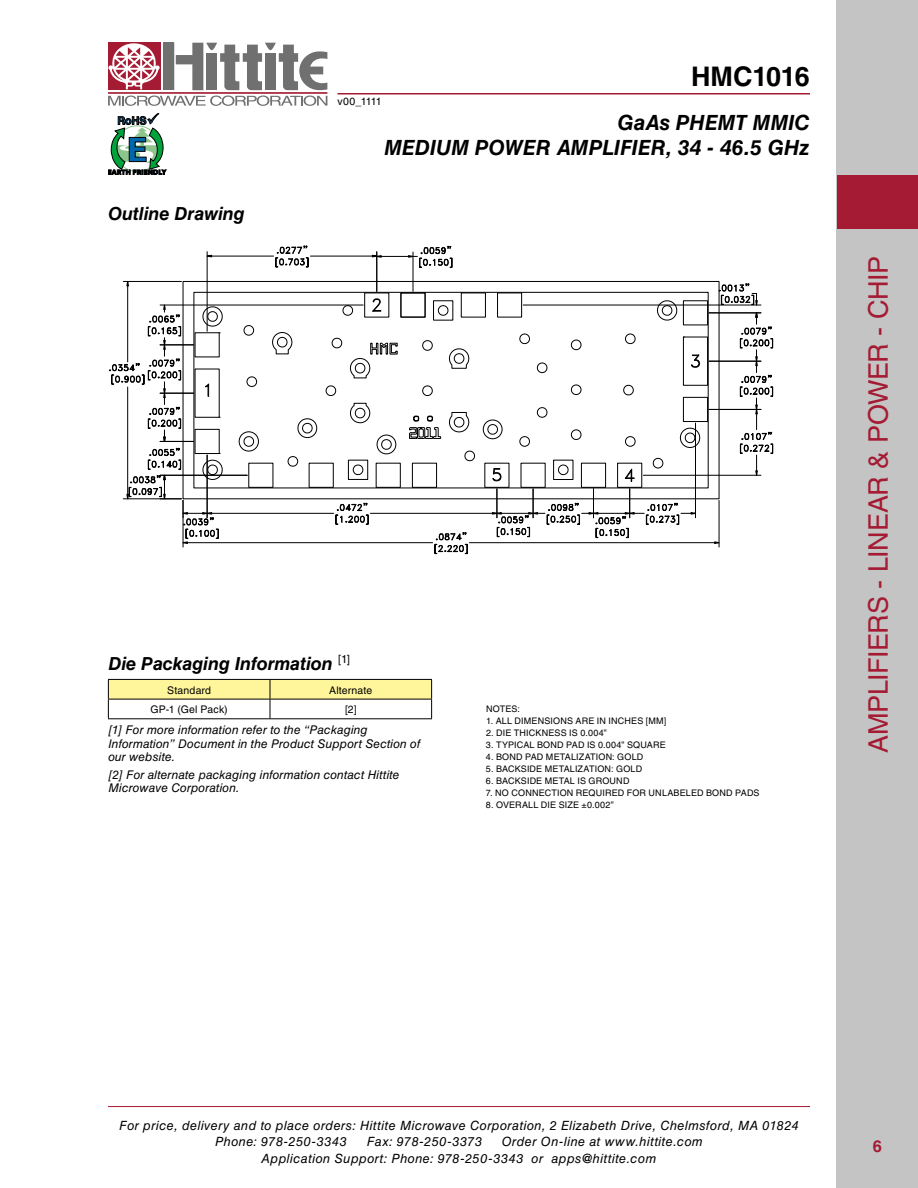
<style>
.page{position:relative;width:918px;height:1188px;background:#fff}
.page>*{position:absolute;margin:0;border:0;box-sizing:border-box;transform-origin:0 0}
.t1{font:27px "Helvetica LT Std";letter-spacing:-.015em;color:#a41b33}
.t2{font:700 27px "Helvetica LT Std";letter-spacing:-.015em;color:#000}
.t3{font:italic 700 21px/25.2px "Helvetica LT Std";letter-spacing:.005em;color:#000;text-align:right}
.t4{font:italic 700 18px "Helvetica LT Std";letter-spacing:-.005em;color:#000}
.t5{font:700 16.5px "Helvetica LT Std";color:#a41b33}
.t6{font:italic 12.75px/16.5px "Helvetica LT Std";letter-spacing:.035em;color:#000}
.t7{font:italic 12px/13.5px "Helvetica LT Std";letter-spacing:.01em;color:#000}
.t8{font:10.5px "Helvetica LT Std";letter-spacing:.015em;color:#000}
.t9{font:9px "Helvetica LT Std";letter-spacing:.02em;color:#000}
</style>
<div class="page">
<hr style="left:108px;top:1106px;width:702px;height:1px;background:#a41b33">
<div style="left:163px;top:43px;width:11px;height:47px;background:#707071"></div>
<div style="left:108px;top:43px;width:52px;height:47px;background:#a41b33"></div>
<hr style="left:108px;top:92px;width:219px;height:2px;background:#a41b33">
<svg style="left:176px;top:43px;width:151px;height:47px"></svg>
<svg style="left:108px;top:96px;width:219px;height:10px"></svg>
<svg style="left:108px;top:43px;width:52px;height:46px"></svg>
<hr style="left:338px;top:93px;width:472px;height:1px;background:#a41b33">
<svg style="left:108px;top:113px;width:58px;height:62px"></svg>
<div style="left:837px;top:0;width:81px;height:1188px;background:#c4c4c5"></div>
<div style="left:837px;top:175px;width:81px;height:54px;background:#a41b33"></div>
<svg style="left:108px;top:679px;width:324px;height:39px"></svg>
<hr style="left:108px;top:718px;width:162px;height:1px;background:#000">
<hr style="left:270px;top:718px;width:162px;height:1px;background:#000">
<svg style="left:372px;top:299px;width:9px;height:13px"></svg>
<svg style="left:691px;top:355px;width:9px;height:13px"></svg>
<hr style="left:695px;top:423px;width:1px;height:95px;background:#000">
<hr style="left:183px;top:500px;width:1px;height:47px;background:#000">
<hr style="left:719px;top:500px;width:1px;height:47px;background:#000">
<hr style="left:187px;top:542px;width:246px;height:1px;background:#000">
<hr style="left:469px;top:542px;width:246px;height:1px;background:#000">
<svg style="left:713px;top:541px;width:7px;height:4px"></svg>
<svg style="left:434px;top:532px;width:34px;height:22px"></svg>
<hr style="left:123px;top:281px;width:58px;height:1px;background:#000">
<hr style="left:127px;top:286px;width:1px;height:76px;background:#000">
<svg style="left:126px;top:280px;width:3px;height:7px"></svg>
<div style="left:461px;top:293px;width:25px;height:25px;border:1px solid #000"></div>
<div style="left:401px;top:293px;width:24px;height:25px;border:1px solid #000"></div>
<div style="left:497px;top:293px;width:25px;height:25px;border:1px solid #000"></div>
<div style="left:364px;top:293px;width:25px;height:25px;border:1px solid #000"></div>
<svg style="left:437px;top:305px;width:12px;height:11px"></svg>
<svg style="left:342px;top:306px;width:11px;height:10px"></svg>
<svg style="left:652px;top:458px;width:12px;height:11px"></svg>
<div style="left:581px;top:463px;width:25px;height:25px;border:1px solid #000"></div>
<div style="left:617px;top:463px;width:25px;height:25px;border:1px solid #000"></div>
<svg style="left:519px;top:436px;width:11px;height:11px"></svg>
<svg style="left:519px;top:333px;width:11px;height:11px"></svg>
<div style="left:553px;top:460px;width:20px;height:20px;border:1px solid #000"></div>
<svg style="left:558px;top:464px;width:11px;height:11px"></svg>
<svg style="left:464px;top:450px;width:11px;height:12px"></svg>
<svg style="left:482px;top:419px;width:21px;height:21px"></svg>
<svg style="left:422px;top:340px;width:11px;height:11px"></svg>
<div style="left:376px;top:463px;width:25px;height:25px;border:1px solid #000"></div>
<div style="left:412px;top:463px;width:25px;height:25px;border:1px solid #000"></div>
<div style="left:348px;top:460px;width:20px;height:20px;border:1px solid #000"></div>
<svg style="left:352px;top:464px;width:12px;height:11px"></svg>
<svg style="left:376px;top:434px;width:21px;height:21px"></svg>
<div style="left:309px;top:463px;width:25px;height:25px;border:1px solid #000"></div>
<svg style="left:287px;top:456px;width:12px;height:11px"></svg>
<div style="left:683px;top:397px;width:25px;height:25px;border:1px solid #000"></div>
<div style="left:683px;top:337px;width:25px;height:49px;border:1px solid #000"></div>
<svg style="left:680px;top:421px;width:21px;height:27px"></svg>
<svg style="left:657px;top:300px;width:21px;height:21px"></svg>
<svg style="left:243px;top:325px;width:11px;height:11px"></svg>
<svg style="left:331px;top:337px;width:12px;height:12px"></svg>
<svg style="left:625px;top:436px;width:11px;height:11px"></svg>
<svg style="left:625px;top:333px;width:11px;height:11px"></svg>
<svg style="left:238px;top:431px;width:21px;height:21px"></svg>
<svg style="left:297px;top:418px;width:21px;height:20px"></svg>
<svg style="left:409px;top:415px;width:32px;height:24px"></svg>
<svg style="left:623px;top:384px;width:11px;height:12px"></svg>
<svg style="left:325px;top:385px;width:12px;height:11px"></svg>
<svg style="left:422px;top:385px;width:11px;height:11px"></svg>
<svg style="left:537px;top:407px;width:11px;height:11px"></svg>
<svg style="left:246px;top:376px;width:11px;height:11px"></svg>
<svg style="left:537px;top:362px;width:11px;height:11px"></svg>
<svg style="left:571px;top:339px;width:11px;height:12px"></svg>
<svg style="left:571px;top:384px;width:11px;height:11px"></svg>
<svg style="left:571px;top:429px;width:11px;height:11px"></svg>
<svg style="left:350px;top:402px;width:21px;height:22px"></svg>
<svg style="left:350px;top:342px;width:48px;height:37px"></svg>
<svg style="left:449px;top:412px;width:21px;height:21px"></svg>
<svg style="left:449px;top:348px;width:21px;height:21px"></svg>
<svg style="left:272px;top:332px;width:21px;height:23px"></svg>
<div style="left:194px;top:292px;width:515px;height:196px;border:1px solid #000"></div>
<svg style="left:625px;top:468px;width:9px;height:14px"></svg>
<svg style="left:492px;top:468px;width:9px;height:13px"></svg>
<hr style="left:160px;top:475px;width:87px;height:1px;background:#000">
<hr style="left:160px;top:305px;width:203px;height:1px;background:#000">
<hr style="left:207px;top:252px;width:1px;height:79px;background:#000">
<hr style="left:212px;top:256px;width:62px;height:1px;background:#000">
<hr style="left:310px;top:256px;width:62px;height:1px;background:#000">
<svg style="left:206px;top:254px;width:7px;height:4px"></svg>
<svg style="left:275px;top:245px;width:34px;height:23px"></svg>
<hr style="left:376px;top:252px;width:1px;height:39px;background:#000">
<hr style="left:413px;top:252px;width:1px;height:39px;background:#000">
<svg style="left:370px;top:246px;width:83px;height:22px"></svg>
<hr style="left:523px;top:305px;width:238px;height:1px;background:#000">
<hr style="left:709px;top:312px;width:52px;height:1px;background:#000">
<hr style="left:709px;top:361px;width:52px;height:1px;background:#000">
<hr style="left:709px;top:409px;width:52px;height:1px;background:#000">
<hr style="left:643px;top:475px;width:118px;height:1px;background:#000">
<svg style="left:718px;top:283px;width:56px;height:199px"></svg>
<hr style="left:212px;top:513px;width:122px;height:1px;background:#000">
<hr style="left:370px;top:513px;width:122px;height:1px;background:#000">
<svg style="left:109px;top:298px;width:114px;height:247px"></svg>
<svg style="left:490px;top:489px;width:212px;height:49px"></svg>
<svg style="left:335px;top:502px;width:34px;height:23px"></svg>
<p class="t8" style="left:338px;top:95px;width:46px">v00_1111</p>
<h1 class="t2" style="left:691px;top:60px;width:120px">HMC1016</h1>
<h3 class="t4" style="left:108px;top:203px;width:138px">Outline Drawing</h3>
<h2 class="t3" style="left:384px;top:109px;width:427px">GaAs PHEMT MMIC<br>MEDIUM POWER AMPLIFIER, 34 - 46.5 GHz</h2>
<h3 class="t4" style="left:108px;top:652px;width:243px">Die Packaging Information <sup>[1]</sup></h3>
<p class="t8" style="left:167px;top:684px;width:45px">Standard</p>
<p class="t8" style="left:329px;top:684px;width:45px">Alternate</p>
<p class="t8" style="left:151px;top:704px;width:79px">GP-1 (Gel Pack)</p>
<p class="t8" style="left:345px;top:704px;width:13px">[2]</p>
<h3 class="t7" style="left:108px;top:723px;width:314px">[1] For more information refer to the “Packaging<br>Information” Document in the Product Support Section of our website.</h3>
<h3 class="t7" style="left:108px;top:768px;width:293px">[2] For alternate packaging information contact Hittite<br>Microwave Corporation.</h3>
<p class="t9" style="left:486px;top:703px;width:35px">NOTES:</p>
<p class="t9" style="left:486px;top:715px;width:42px">1. ALL DIMENSIONS</p>
<p class="t9" style="left:576px;top:715px;width:56px">ARE IN INCHES</p>
<p class="t9" style="left:646px;top:715px;width:22px">[MM]</p>
<p class="t9" style="left:486px;top:727px;width:63px">2. DIE THICKNESS</p>
<p class="t9" style="left:569px;top:727px;width:39px">IS 0.004”</p>
<p class="t9" style="left:486px;top:739px;width:174px">3. TYPI CAL BON D PAD IS 0.004” SQUARE</p>
<p class="t9" style="left:486px;top:751px;width:116px">4. BON D PAD METALIZATION</p>
<p class="t9" style="left:612px;top:751px;width:33px">: GOLD</p>
<p class="t9" style="left:486px;top:763px;width:115px">5. BACKSI DE METALIZATION</p>
<p class="t9" style="left:611px;top:763px;width:33px">: GOLD</p>
<p class="t9" style="left:486px;top:775px;width:145px">6. BACKSI DE METAL IS GROUND</p>
<p class="t9" style="left:486px;top:787px;width:40px">7. NO CONNE</p>
<p class="t9" style="left:545px;top:787px;width:19px">CTION</p>
<p class="t9" style="left:576px;top:787px;width:58px">REQUIRED FOR</p>
<p class="t9" style="left:649px;top:787px;width:38px">UNLABELE</p>
<p class="t9" style="left:697px;top:787px;width:63px">D BON D PADS</p>
<p class="t9" style="left:486px;top:799px;width:129px">8. OVERALL DIE SIZE ±0.002”</p>
<h1 class="t1" style="left:863px;top:753px;width:499px;rotate:-90deg">Amplifiers - Linear &amp; Power - Chip</h1>
<h3 class="t6" style="left:215px;top:1117px;width:585px;text-indent:-96px">For price, delivery and to place orders: Hittite Microwave Corporation, 2 Elizabeth Drive, Chelmsford, MA 01824<br>Phone: 978-250-3343</h3>
<h3 class="t6" style="left:262px;top:1133px;width:443px;text-indent:240px">Order On-line at www.hittite.com<br>Application Support: Phone: 978-250-3343 or apps@hittite.com</h3>
<h3 class="t6" style="left:367px;top:1133px;width:117px">Fax: 978-250-3373</h3>
<h3 class="t5" style="left:873px;top:1136px;width:11px">6</h3>
</div>
